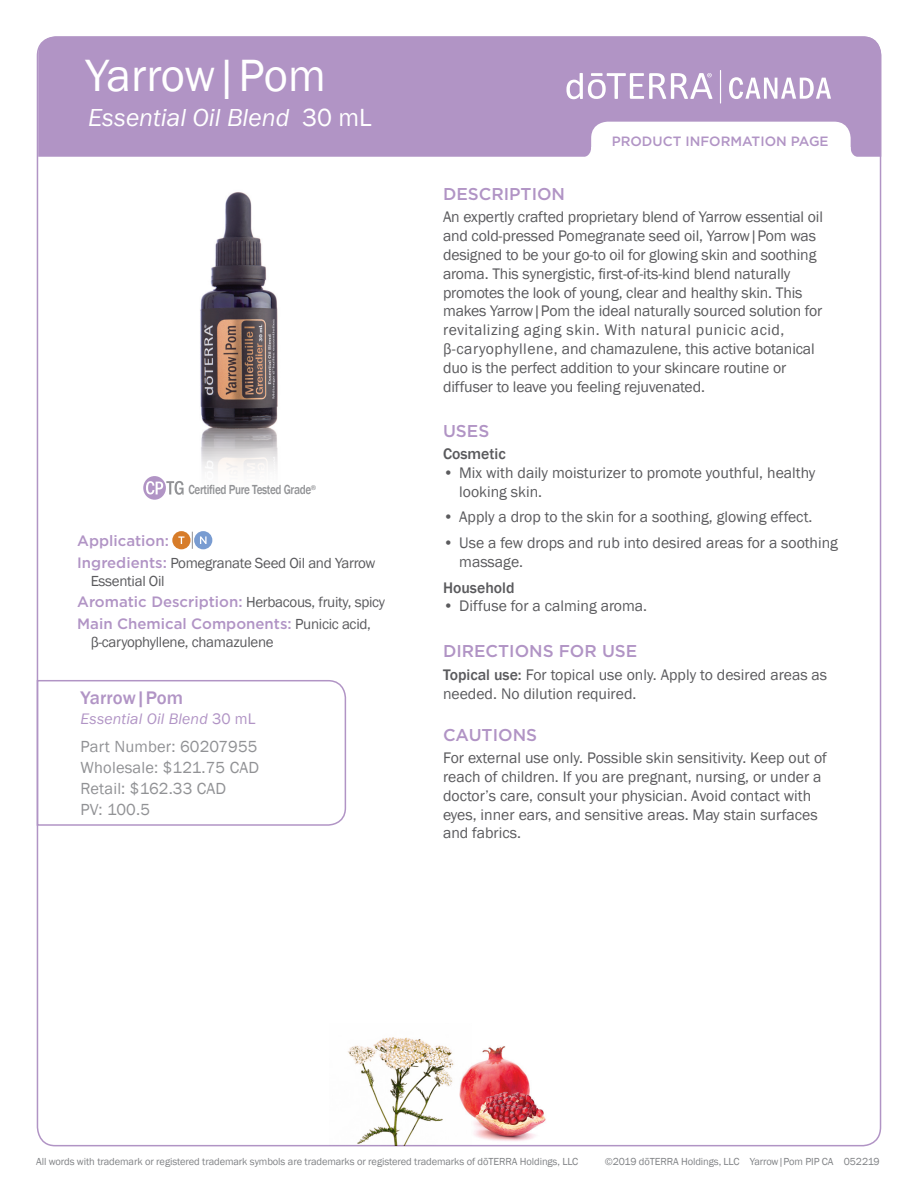
<style>
.page{position:relative;width:918px;height:1188px;background:#fff}
.page>*{position:absolute;margin:0;border:0;box-sizing:border-box;transform-origin:0 0}
.t1{font:46.5px "Franklin Gothic";letter-spacing:-.015em;color:#fff}
.t2{font:25.5px "Franklin Gothic URW Boo Ita";color:#fff}
.Tag_H1{font:500 18.75px "Franklin Gothic";letter-spacing:.005em;color:#b194c5}
.Purple_Headers{font:500 17.1px "Gotham";color:#b194c5}
.Tag_details{font:16.5px "Franklin Gothic";letter-spacing:.01em;color:#919295}
.Body{font:15.75px/18.9px "Franklin Gothic";letter-spacing:-.01em;color:#5a5a5d}
.Directions_Bold_Attr{font:15.75px/18.9px "Franklin Gothic";color:#5a5a5d}
.Tag_H2{font:15.75px "Franklin Gothic URW Boo Ita";letter-spacing:.01em;color:#b194c5}
.Body-2{font:500 15.75px "Franklin Gothic";color:#5a5a5d}
.Oil_Attribute_Panel{font:15px/18px "Franklin Gothic";letter-spacing:-.02em;color:#5a5a5d}
.Oil_Attribute_Panel-2{font:500 15px "Gotham";color:#b194c5}
.Body-3{font:500 13.5px "Franklin Gothic";letter-spacing:-.03em;color:#919295;scale:.83 1}
.t3{font:500 13.5px "Gotham";color:#b194c5}
.t4{font:10.5px "Franklin Gothic";letter-spacing:-.01em;color:#808285}
.s1{font-family:"Franklin Gothic"}
.s2{font-family:"Gotham";font-weight:500;color:#b194c5}
.s3{font-weight:500}
</style>
<div class="page">
<div style="left:38px;top:36px;width:843px;height:121px;background:#b194c5"></div>
<svg style="left:581px;top:122px;width:280px;height:35px"></svg>
<svg style="left:729px;top:77px;width:102px;height:22px"></svg>
<svg style="left:566px;top:73px;width:146px;height:26px"></svg>
<hr style="left:720px;top:70px;width:1px;height:34px;background:#fff">
<img style="left:200px;top:192px;width:78px;height:280px">
<img style="left:471px;top:1046px;width:75px;height:95px">
<img style="left:329px;top:1037px;width:142px;height:109px">
<svg style="left:192px;top:532px;width:1px;height:17px"></svg>
<div style="left:172px;top:531px;width:19px;height:18px;background:#d77c29;border-radius:50%"></div>
<svg style="left:178px;top:536px;width:6px;height:8px"></svg>
<div style="left:194px;top:531px;width:18px;height:18px;background:#799cd1;border-radius:50%"></div>
<svg style="left:200px;top:536px;width:7px;height:8px"></svg>
<svg style="left:36px;top:679px;width:311px;height:148px"></svg>
<svg style="left:143px;top:476px;width:41px;height:24px"></svg>
<h1 class="t1" style="left:85px;top:47px;width:242px">Yarrow|Pom</h1>
<h2 class="t2" style="left:88px;top:101px;width:285px">Essential Oil Blend <span class="s1">30 mL</span></h2>
<p class="Body-3" style="left:188px;top:481px;width:156px">Certified Pure Tested Grade<sup>®</sup></p>
<p class="Oil_Attribute_Panel-2" style="left:77px;top:531px;width:93px">Application:</p>
<p class="Oil_Attribute_Panel" style="left:91px;top:554px;width:286px;text-indent:-14px"><span class="s2">Ingredients:</span> Pomegranate Seed Oil and Yarrow<br>Essential Oil</p>
<p class="Oil_Attribute_Panel" style="left:77px;top:593px;width:309px"><span class="s2">Aromatic Description:</span> Herbacous, fruity, spicy</p>
<p class="Oil_Attribute_Panel" style="left:91px;top:615px;width:282px;text-indent:-14px"><span class="s2">Main Chemical Components:</span> Punicic acid, β-caryophyllene, chamazulene</p>
<p class="Tag_H1" style="left:81px;top:686px;width:104px">Yarrow|Pom</p>
<p class="Tag_H2" style="left:81px;top:709px;width:177px">Essential Oil Blend <span class="s1">30 mL</span></p>
<p class="Tag_details" style="left:81px;top:736px;width:179px">Part Number: 60207955</p>
<p class="Tag_details" style="left:81px;top:757px;width:180px">Wholesale: $121.75 CAD</p>
<p class="Tag_details" style="left:81px;top:778px;width:147px">Retail: $162.33 CAD</p>
<p class="Tag_details" style="left:81px;top:799px;width:71px">PV: 100.5</p>
<p class="t3" style="left:612px;top:132px;width:218px">PRODUCT INFORMATION PAGE</p>
<p class="Purple_Headers" style="left:443px;top:182px;width:124px">DESCRIPTION</p>
<p class="Body" style="left:443px;top:208px;width:381px">An expertly crafted proprietary blend of Yarrow essential oil and cold-pressed Pomegranate seed oil, Yarrow|Pom was designed to be your go-to oil for glowing skin and soothing aroma. This synergistic, first-of-its-kind blend naturally promotes the look of young, clear and healthy skin. This makes Yarrow|Pom the ideal naturally sourced solution for revitalizing aging skin. With natural punicic acid, β-caryophyllene, and chamazulene, this active botanical duo is the perfect addition to your skincare routine or diffuser to leave you feeling rejuvenated.</p>
<p class="Purple_Headers" style="left:443px;top:419px;width:48px">USES</p>
<p class="Body-2" style="left:443px;top:444px;width:64px">Cosmetic</p>
<p class="Body" style="left:459px;top:463px;width:358px;text-indent:-16px">• Mix with daily moisturizer to promote youthful, healthy looking skin.</p>
<p class="Body" style="left:443px;top:508px;width:371px">• Apply a drop to the skin for a soothing, glowing effect.</p>
<p class="Body" style="left:459px;top:534px;width:380px;text-indent:-16px">• Use a few drops and rub into desired areas for a soothing massage.</p>
<p class="Body-2" style="left:443px;top:578px;width:73px">Household</p>
<p class="Body" style="left:443px;top:597px;width:206px">• Diffuse for a calming aroma.</p>
<p class="Purple_Headers" style="left:443px;top:640px;width:196px">DIRECTIONS FOR USE</p>
<p class="Directions_Bold_Attr" style="left:443px;top:665px;width:386px"><span class="s3">Topical use:</span> For topical use only. Apply to desired areas as needed. No dilution required.</p>
<p class="Purple_Headers" style="left:443px;top:723px;width:96px">CAUTIONS</p>
<p class="Body" style="left:443px;top:748px;width:385px">For external use only. Possible skin sensitivity. Keep out of reach of children. If you are pregnant, nursing, or under a doctor’s care, consult your physician. Avoid contact with eyes, inner ears, and sensitive areas. May stain surfaces and fabrics.</p>
<p class="t4" style="left:36px;top:1155px;width:544px">All words with trademark or registered trademark symbols are trademarks or registered trademarks of dōTERRA Holdings, LLC</p>
<p class="t4" style="left:605px;top:1155px;width:276px">©2019 dōTERRA Holdings, LLC Yarrow|Pom PIP CA 052219</p>
</div>
